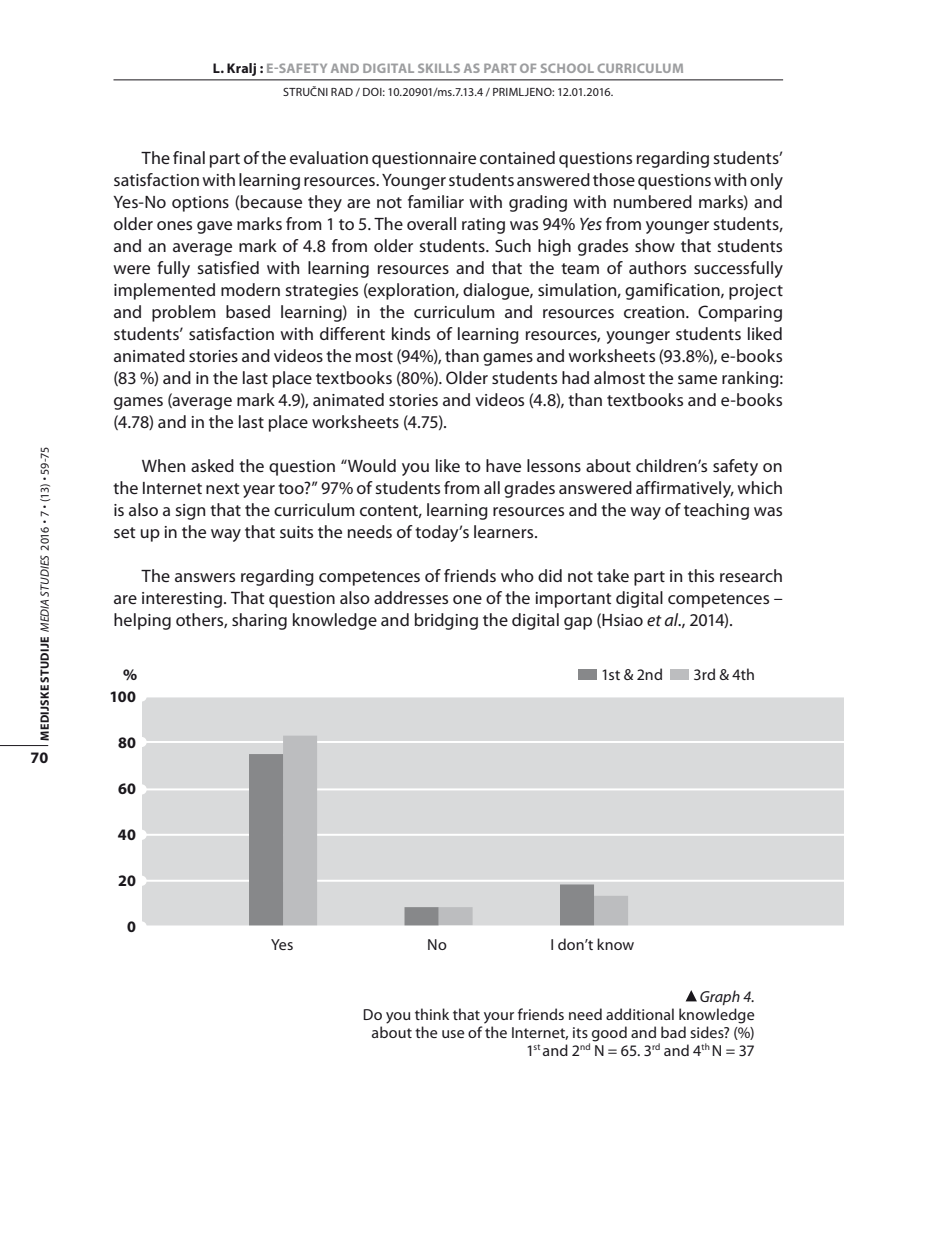
<style>
.page{position:relative;width:925px;height:1236px;background:#fff}
.page>*{position:absolute;margin:0;border:0;box-sizing:border-box;transform-origin:0 0}
.t1{font:18px/22px "Myriad Pro";letter-spacing:.005em;color:#1a171c;text-align:justify}
.t2{font:16px/18px "Myriad Pro";letter-spacing:.01em;color:#1a171c;text-align:right}
.t3{font:700 16px "Myriad Pro";letter-spacing:.015em;color:#1a171c}
.t4{font:italic 16px "Myriad Pro";letter-spacing:.01em;color:#1a171c}
.t5{font:700 14px "Myriad Pro";letter-spacing:.02em;color:#9d9ea0}
.t6{font:12px "Myriad Pro";letter-spacing:.015em;color:#1a171c}
.t7{font:700 12px "Myriad Pro";letter-spacing:.025em;color:#1a171c}
.s1{font-weight:400;font-style:italic}
.s2{font-weight:400}
.s3{color:#1a171c}
.s4{font-style:italic}
</style>
<div class="page">
<hr style="left:113px;top:79px;width:669px;height:1px;background:#1a171c">
<hr style="left:0;top:745px;width:48px;height:1px;background:#1a171c">
<div style="left:578px;top:669px;width:18px;height:10px;background:#87888a"></div>
<div style="left:670px;top:669px;width:18px;height:10px;background:#bcbdbf"></div>
<div style="left:142px;top:697px;width:701px;height:230px;background:#d9dadb"></div>
<hr style="left:142px;top:788px;width:708px;height:2px;background:#fff">
<div style="left:136px;top:784px;width:11px;height:10px;background:#fff;border-radius:50%"></div>
<hr style="left:142px;top:834px;width:707px;height:2px;background:#fff">
<div style="left:136px;top:830px;width:11px;height:10px;background:#fff;border-radius:50%"></div>
<hr style="left:142px;top:741px;width:707px;height:2px;background:#fff">
<div style="left:136px;top:737px;width:11px;height:10px;background:#fff;border-radius:50%"></div>
<hr style="left:142px;top:880px;width:704px;height:2px;background:#fff">
<div style="left:136px;top:876px;width:11px;height:10px;background:#fff;border-radius:50%"></div>
<svg style="left:249px;top:736px;width:68px;height:189px;background:#a5a6a8"></svg>
<svg style="left:404px;top:907px;width:68px;height:18px"></svg>
<svg style="left:560px;top:884px;width:67px;height:41px;background:#a5a6a8"></svg>
<hr style="left:142px;top:925px;width:704px;height:2px;background:#fff">
<div style="left:136px;top:921px;width:11px;height:11px;background:#fff;border-radius:50%"></div>
<svg style="left:686px;top:990px;width:10px;height:11px"></svg>
<div style="left:136px;top:691px;width:11px;height:10px;background:#fff;border-radius:50%"></div>
<p class="t7" style="left:37px;top:741px;width:296px;rotate:-90deg">MEDIJSKE STUDIJE <span class="s1">MEDIA STUDIES</span> <span class="s2">2016</span> <sup>.</sup> <span class="s2">7</span> <sup>.</sup> <span class="s2">(13)</span> <sup>.</sup> <span class="s2">59-75</span></p>
<p class="t3" style="left:31px;top:747px;width:19px">70</p>
<p class="t5" style="left:213px;top:59px;width:213px"><span class="s3">L. KRALJ :</span> E-SAFETY AND DIGITAL SKILLS</p>
<p class="t5" style="left:463px;top:59px;width:192px">AS PART OF SCHOOL CURRICULUM</p>
<p class="t6" style="left:283px;top:84px;width:331px">STRUČNI RAD / DOI: 10.20901/ms.7.13.4 / PRIMLJENO: 12.01.2016.</p>
<p class="t1" style="left:113px;top:146px;width:670px;text-indent:28px">The final part of the evaluation questionnaire contained questions regarding students’ satisfaction with learning resources. Younger students answered those questions with only Yes-No options (because they are not familiar with grading with numbered marks) and older ones gave marks from 1 to 5. The overall rating was 94% <span class="s4">Yes</span> from younger students, and an average mark of 4.8 from older students. Such high grades show that students were fully satisfied with learning resources and that the team of authors successfully implemented modern strategies (exploration, dialogue, simulation, gamification, project and problem based learning) in the curriculum and resources creation. Comparing students’ satisfaction with different kinds of learning resources, younger students liked animated stories and videos the most (94%), than games and worksheets (93.8%), e-books (83 %) and in the last place textbooks (80%). Older students had almost the same ranking: games (average mark 4.9), animated stories and videos (4.8), than textbooks and e-books (4.78) and in the last place worksheets (4.75).</p>
<p class="t1" style="left:113px;top:454px;width:670px;text-indent:28px">When asked the question “Would you like to have lessons about children’s safety on the Internet next year too?” 97% of students from all grades answered affirmatively, which is also a sign that the curriculum content, learning resources and the way of teaching was set up in the way that suits the needs of today’s learners.</p>
<p class="t1" style="left:113px;top:564px;width:670px;text-indent:28px">The answers regarding competences of friends who did not take part in this research are interesting. That question also addresses one of the important digital competences – helping others, sharing knowledge and bridging the digital gap (Hsiao <span class="s4">et al</span>., 2014).</p>
<p class="t3" style="left:123px;top:664px;width:16px">%</p>
<p class="t3" style="left:109px;top:686px;width:28px">100</p>
<p class="t3" style="left:118px;top:732px;width:20px">80</p>
<p class="t3" style="left:118px;top:778px;width:20px">60</p>
<p class="t3" style="left:118px;top:824px;width:20px">40</p>
<p class="t3" style="left:118px;top:870px;width:19px">20</p>
<p class="t3" style="left:127px;top:916px;width:10px">0</p>
<p class="t2" style="left:600px;top:665px;width:63px">1st &amp; 2nd</p>
<p class="t2" style="left:693px;top:665px;width:63px">3rd &amp; 4th</p>
<p class="t2" style="left:271px;top:935px;width:24px">Yes</p>
<p class="t2" style="left:427px;top:935px;width:21px">No</p>
<p class="t2" style="left:550px;top:935px;width:85px">I don’t know</p>
<p class="t4" style="left:699px;top:986px;width:56px">Graph 4.</p>
<p class="t2" style="left:363px;top:1005px;width:393px">Do you think that your friends need additional knowledge about the use of the Internet, its good and bad sides? (%)<br>1<sup>st</sup> and 2<sup>nd</sup> N = 65. 3<sup>rd</sup> and 4<sup>th</sup> N = 37</p>
</div>
